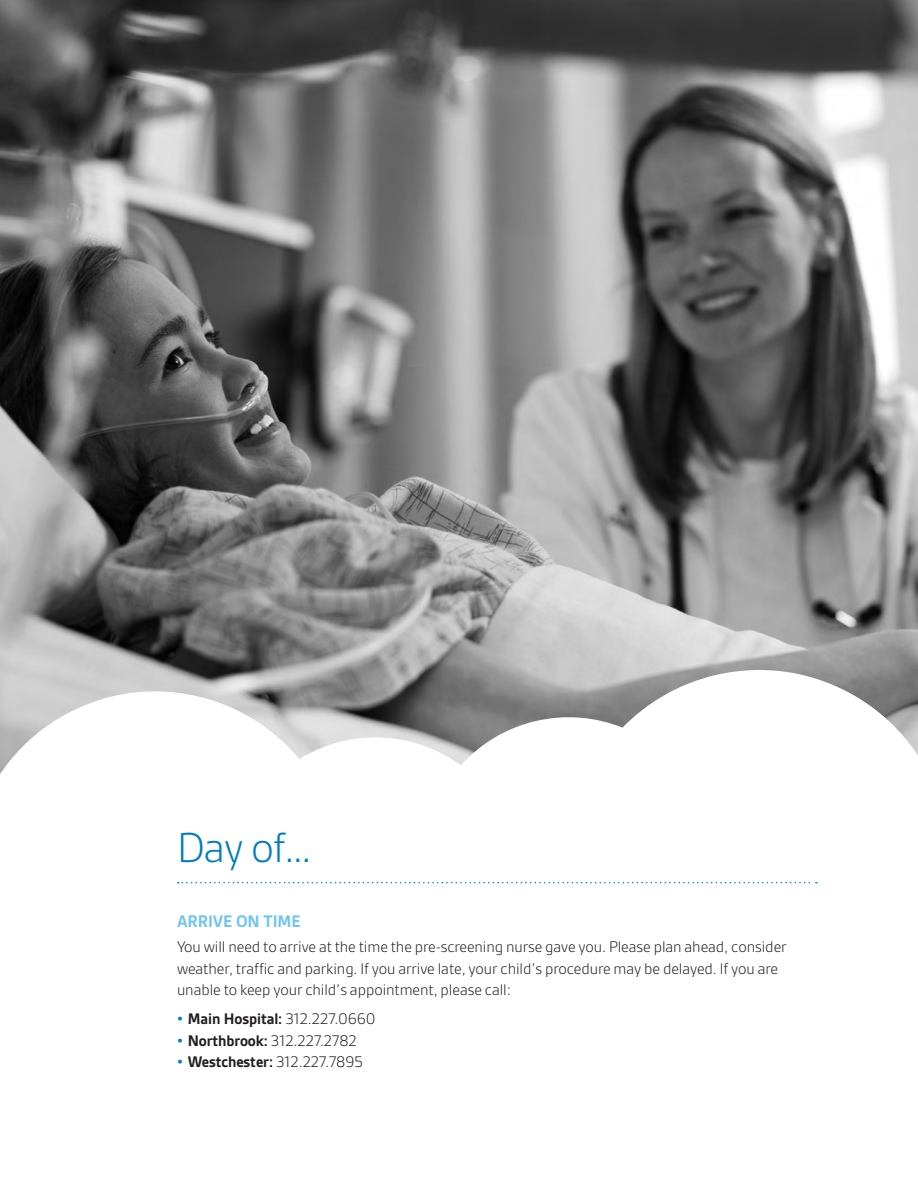
<style>
.page{position:relative;width:918px;height:1188px;background:#fff}
.page>*{position:absolute;margin:0;border:0;box-sizing:border-box;transform-origin:0 0}
.t1{font:300 45px "Gesta";color:#007cc2}
.t2{font:700 18px "Gesta";letter-spacing:-.005em;color:#6fc6ef}
.t3{font:300 16.5px/21.8px "Gesta";letter-spacing:-.005em;color:#231f20}
.t4{font:700 16.5px "Gesta";letter-spacing:-.005em;color:#231f20}
.s1{color:#007cc2}
.s2{font-weight:300}
.s3{font-weight:700;color:#007cc2}
.s4{font-weight:700}
</style>
<div class="page">
<img style="left:0;top:0;width:918px;height:670px">
<svg style="left:0;top:670px;width:918px;height:214px"></svg>
<svg style="left:178px;top:882px;width:639px;height:1px"></svg>
<h1 class="t1" style="left:177px;top:823px;width:137px">Day of…</h1>
<p class="t2" style="left:177px;top:911px;width:125px">ARRIVE ON TIME</p>
<p class="t3" style="left:177px;top:936px;width:611px">You will need to arrive at the time the pre-screening nurse gave you. Please plan ahead, consider weather, traffic and parking. If you arrive late, your child’s procedure may be delayed. If you are unable to keep your child’s appointment, please call:</p>
<p class="t4" style="left:177px;top:1010px;width:200px"><span class="s1">•</span> Main Hospital: <span class="s2">312.227.0660</span></p>
<p class="t3" style="left:177px;top:1030px;width:181px"><span class="s3">•</span> <span class="s4">Northbrook:</span> 312.227.2782</p>
<p class="t4" style="left:177px;top:1053px;width:187px"><span class="s1">•</span> Westchester: <span class="s2">312.227.7895</span></p>
</div>
